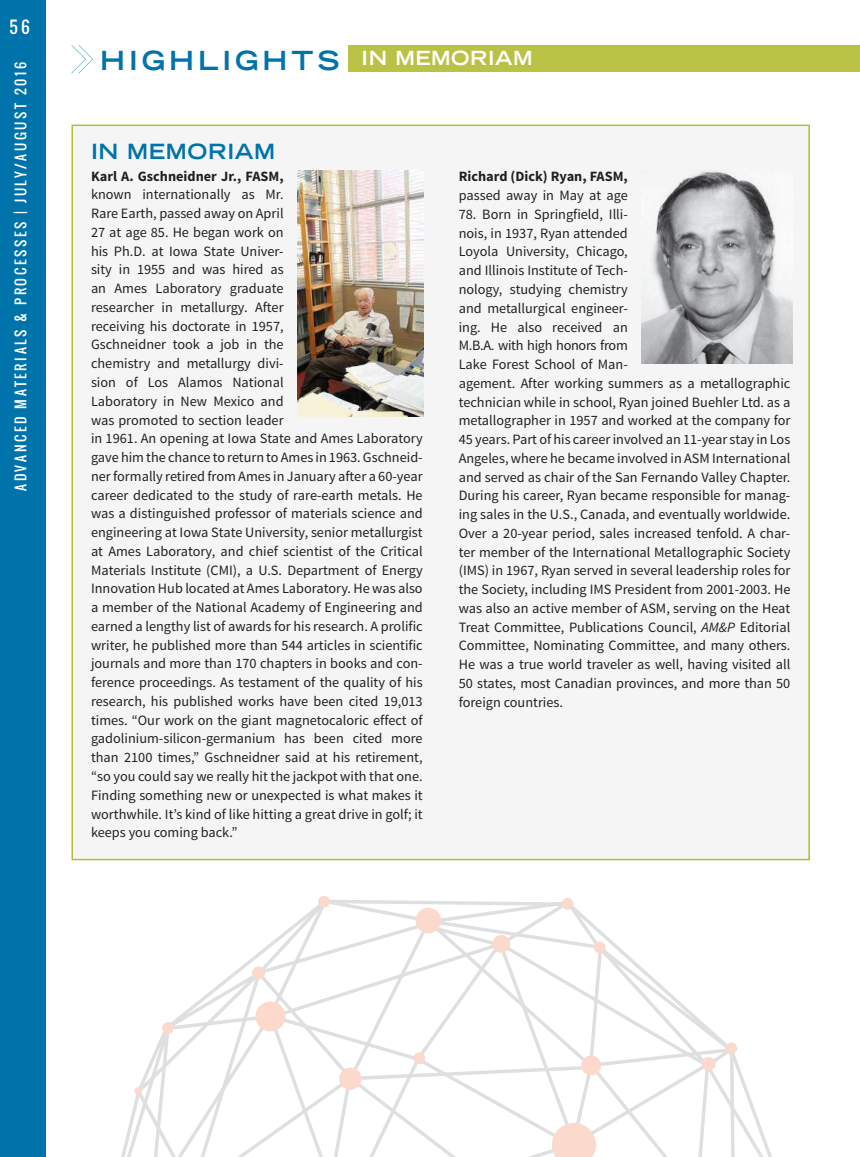
<style>
.page{position:relative;width:860px;height:1157px;background:#fff}
.page>*{position:absolute;margin:0;border:0;box-sizing:border-box;transform-origin:0 0}
.t1{font:700 expanded 26.4px "Trade Gothic LT Std";letter-spacing:.15em;color:#0073aa}
.t2{font:700 expanded 21px "Trade Gothic LT Std";letter-spacing:.03em;color:#0073aa}
.t3{font:700 expanded 19.5px "Trade Gothic LT Std";letter-spacing:.03em;color:#fff}
.t4{font:16.5px "Oswald";color:#fff}
.t5{font:14.25px/18.8px "Source Sans Pro";color:#231f20}
.t6{font:700 14.25px "Source Sans Pro";color:#231f20}
.t7{font:13.5px "Oswald";letter-spacing:.2em;color:#fff}
.s1{font-style:italic}
</style>
<div class="page">
<svg style="left:71px;top:45px;width:22px;height:28px"></svg>
<div style="left:0;top:0;width:46px;height:1156px;background:#0073aa"></div>
<div style="left:348px;top:45px;width:512px;height:27px;background:#bac245"></div>
<div style="left:72px;top:125px;width:737px;height:734px;background:#f5f5f6"></div>
<img style="left:297px;top:170px;width:126px;height:247px">
<img style="left:641px;top:171px;width:151px;height:192px">
<svg style="left:121px;top:900px;width:651px;height:256px"></svg>
<svg style="left:552px;top:1122px;width:44px;height:34px"></svg>
<div style="left:415px;top:907px;width:26px;height:26px;background:#fbd9cd;border-radius:50%"></div>
<div style="left:255px;top:1001px;width:30px;height:30px;background:#fbd9cd;border-radius:50%"></div>
<div style="left:581px;top:1055px;width:20px;height:20px;background:#fbd9cd;border-radius:50%"></div>
<div style="left:492px;top:935px;width:18px;height:18px;background:#fbd9cd;border-radius:50%"></div>
<div style="left:339px;top:1067px;width:22px;height:22px;background:#fbd9cd;border-radius:50%"></div>
<div style="left:701px;top:1057px;width:14px;height:14px;background:#fbd9cd;border-radius:50%"></div>
<svg style="left:593px;top:941px;width:12px;height:12px"></svg>
<svg style="left:561px;top:897px;width:12px;height:12px"></svg>
<div style="left:725px;top:1042px;width:12px;height:12px;background:#fbd9cd;border-radius:50%"></div>
<svg style="left:318px;top:895px;width:12px;height:12px"></svg>
<div style="left:162px;top:1022px;width:12px;height:11px;background:#fbd9cd;border-radius:50%"></div>
<div style="left:413px;top:1052px;width:12px;height:12px;background:#fbd9cd;border-radius:50%"></div>
<div style="left:252px;top:966px;width:13px;height:13px;background:#fbd9cd;border-radius:50%"></div>
<div style="left:134px;top:1087px;width:8px;height:7px;background:#fbd9cd;border-radius:50%"></div>
<p class="t4" style="left:10px;top:15px;width:22px">56</p>
<p class="t7" style="left:10px;top:491px;width:430px;rotate:-90deg">ADVANCED MATERIALS &amp; PROCESSES | JULY/AUGUST 2016</p>
<h1 class="t1" style="left:100px;top:43px;width:240px">HIGHLIGHTS</h1>
<h3 class="t3" style="left:361px;top:46px;width:172px">IN MEMORIAM</h3>
<h2 class="t2" style="left:91px;top:138px;width:186px">IN MEMORIAM</h2>
<p class="t6" style="left:91px;top:167px;width:194px">Karl A. Gschneidner Jr., FASM,</p>
<p class="t5" style="left:91px;top:185px;width:333px">known internationally as Mr.<br>Rare Earth, passed away on April<br>27 at age 85. He began work on<br>his Ph.D. at Iowa State Univer-<br>sity in 1955 and was hired as<br>an Ames Laboratory graduate<br>researcher in metallurgy. After<br>receiving his doctorate in 1957,<br>Gschneidner took a job in the<br>chemistry and metallurgy divi-<br>sion of Los Alamos National<br>Laboratory in New Mexico and<br>was promoted to section leader<br>in 1961. An opening at Iowa State and Ames Laboratory gave him the chance to return to Ames in 1963. Gschneid&shy;ner formally retired from Ames in January after a 60-year career dedicated to the study of rare-earth metals. He was a distinguished professor of materials science and engineering at Iowa State University, senior metallurgist at Ames Laboratory, and chief scientist of the Critical Materials Institute (CMI), a U.S. Department of Energy Innovation Hub located at Ames Laboratory. He was also a member of the National Academy of Engineering and earned a lengthy list of awards for his research. A prolific writer, he published more than 544 articles in scientific journals and more than 170 chapters in books and con&shy;ference proceedings. As testament of the quality of his research, his published works have been cited 19,013 times. “Our work on the giant magnetocaloric effect of gadolinium-silicon-germanium has been cited more than 2100 times,” Gschneidner said at his retirement, “so you could say we really hit the jackpot with that one.<br>Finding something new or unexpected is what makes it worthwhile. It’s kind of like hitting a great drive in golf; it keeps you coming back.”</p>
<p class="t6" style="left:458px;top:167px;width:171px">Richard (Dick) Ryan, FASM,</p>
<p class="t5" style="left:458px;top:186px;width:171px">passed away in May at age</p>
<p class="t5" style="left:458px;top:205px;width:333px">78. Born in Springfield, Illi-<br>nois, in 1937, Ryan attended<br>Loyola University, Chicago,<br>and Illinois Institute of Tech-<br>nology, studying chemistry<br>and metallurgical engineer-<br>ing. He also received an<br>M.B.A. with high honors from<br>Lake Forest School of Man-<br>agement. After working summers as a metallographic technician while in school, Ryan joined Buehler Ltd. as a metallographer in 1957 and worked at the company for 45 years. Part of his career involved an 11-year stay in Los Angeles, where he became involved in ASM International and served as chair of the San Fernando Valley Chapter.<br>During his career, Ryan became responsible for manag&shy;ing sales in the U.S., Canada, and eventually worldwide.<br>Over a 20-year period, sales increased tenfold. A char&shy;ter member of the International Metallographic Society (IMS) in 1967, Ryan served in several leadership roles for the Society, including IMS President from 2001-2003. He was also an active member of ASM, serving on the Heat Treat Committee, Publications Council, <span class="s1">AM&amp;P</span> Editorial Committee, Nominating Committee, and many others.<br>He was a true world traveler as well, having visited all 50 states, most Canadian provinces, and more than 50 foreign countries.</p>
</div>
